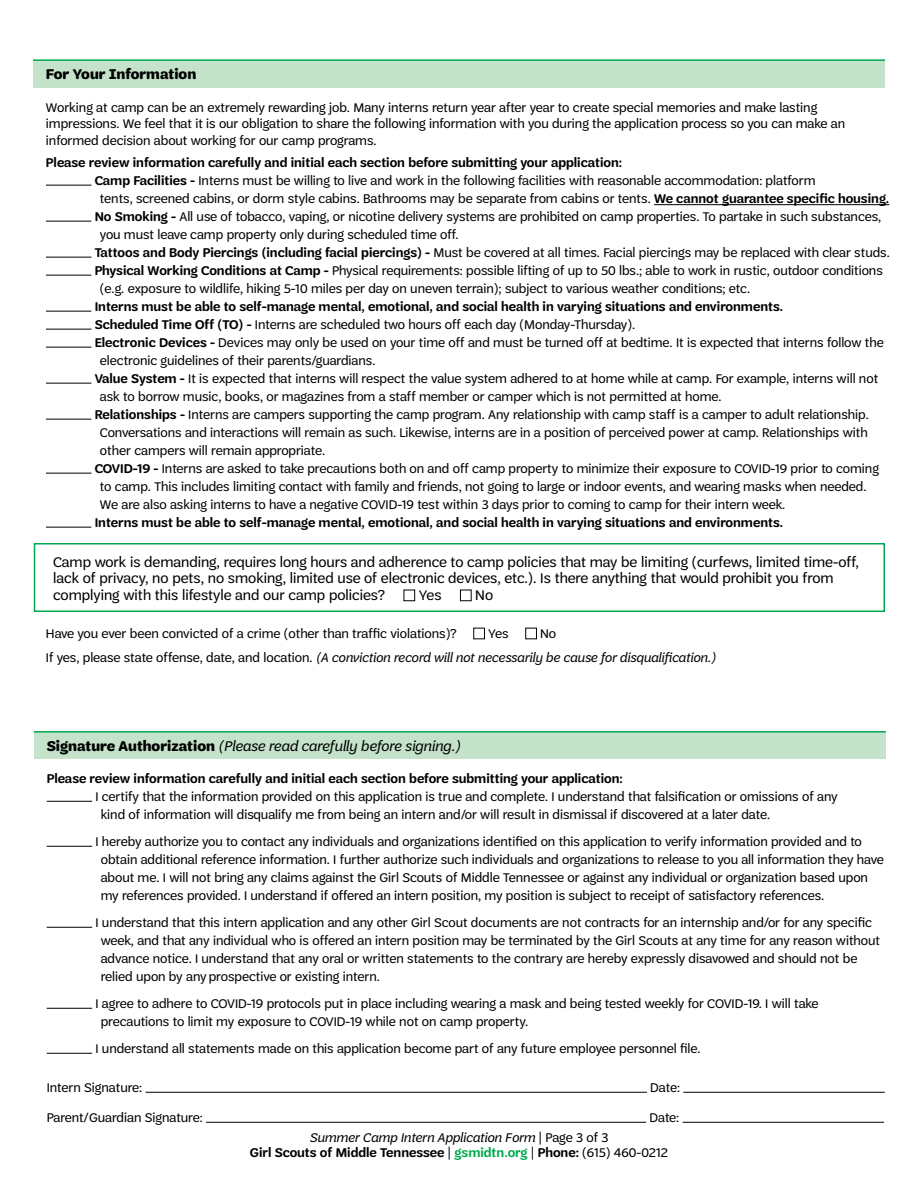
<style>
.page{position:relative;width:918px;height:1188px;background:#fff}
.page>*{position:absolute;margin:0;border:0;box-sizing:border-box;transform-origin:0 0}
.t1{font:15px/16.5px "Trefoil Sans";color:#000}
.t2{font:italic 15px "Trefoil Sans";letter-spacing:-.01em;color:#000}
.t3{font:700 15px "Trefoil Sans";color:#000}
.t4{font:13.5px/18px "Trefoil Sans";color:#000}
.t5{font:600 13.5px "Trefoil Sans";color:#000}
.t6{font:italic 13.5px "Trefoil Sans";color:#000}
.s1{font-weight:600}
.s2{font-style:normal}
.s3{font-weight:700;font-style:normal}
.s4{font-weight:400}
.s5{color:#00a94f}
</style>
<div class="page">
<div style="left:33px;top:60px;width:852px;height:27px;background:#c4e3ca"></div>
<hr style="left:33px;top:59px;width:852px;height:2px;background:#00a94f">
<div style="left:404px;top:590px;width:11px;height:11px;border:1px solid #000"></div>
<div style="left:460px;top:590px;width:12px;height:11px;border:1px solid #000"></div>
<div style="left:34px;top:543px;width:851px;height:69px;border:2px solid #00a94f"></div>
<div style="left:473px;top:628px;width:12px;height:11px;border:1px solid #000"></div>
<div style="left:525px;top:628px;width:12px;height:11px;border:1px solid #000"></div>
<hr style="left:654px;top:204px;width:235px;height:1px;background:#000">
<hr style="left:46px;top:185px;width:45px;height:1px;background:#000">
<hr style="left:46px;top:221px;width:45px;height:1px;background:#000">
<hr style="left:46px;top:257px;width:45px;height:1px;background:#000">
<hr style="left:46px;top:275px;width:45px;height:1px;background:#000">
<hr style="left:46px;top:311px;width:45px;height:1px;background:#000">
<hr style="left:46px;top:329px;width:45px;height:1px;background:#000">
<hr style="left:46px;top:347px;width:45px;height:1px;background:#000">
<hr style="left:46px;top:383px;width:45px;height:1px;background:#000">
<hr style="left:46px;top:419px;width:45px;height:1px;background:#000">
<hr style="left:46px;top:473px;width:45px;height:1px;background:#000">
<hr style="left:46px;top:527px;width:45px;height:1px;background:#000">
<div style="left:34px;top:732px;width:852px;height:27px;background:#c4e3ca"></div>
<hr style="left:34px;top:731px;width:852px;height:2px;background:#00a94f">
<hr style="left:47px;top:801px;width:45px;height:1px;background:#000">
<hr style="left:47px;top:846px;width:45px;height:1px;background:#000">
<hr style="left:47px;top:927px;width:45px;height:1px;background:#000">
<hr style="left:47px;top:1008px;width:45px;height:1px;background:#000">
<hr style="left:47px;top:1053px;width:45px;height:1px;background:#000">
<hr style="left:146px;top:1092px;width:501px;height:1px;background:#000">
<hr style="left:683px;top:1092px;width:202px;height:1px;background:#000">
<hr style="left:206px;top:1122px;width:440px;height:1px;background:#000">
<hr style="left:683px;top:1122px;width:201px;height:1px;background:#000">
<p class="t3" style="left:46px;top:66px;width:152px">For Your Information</p>
<p class="t4" style="left:46px;top:99px;width:801px;line-height:16.5px">Working at camp can be an extremely rewarding job. Many interns return year after year to create special memories and make lasting impressions. We feel that it is our obligation to share the following information with you during the application process so you can make an informed decision about working for our camp programs.</p>
<p class="t5" style="left:46px;top:155px;width:578px">Please review information carefully and initial each section before submitting your application:</p>
<p class="t4" style="left:100px;top:172px;width:791px;text-indent:-5px"><span class="s1">Camp Facilities -</span> Interns must be willing to live and work in the following facilities with reasonable accommodation: platform<br>tents, screened cabins, or dorm style cabins. Bathrooms may be separate from cabins or tents. <span class="s1">We cannot guarantee specific housing.</span></p>
<p class="t4" style="left:100px;top:208px;width:783px;text-indent:-5px"><span class="s1">No Smoking -</span> All use of tobacco, vaping, or nicotine delivery systems are prohibited on camp properties. To partake in such substances, you must leave camp property only during scheduled time off.</p>
<p class="t4" style="left:95px;top:244px;width:797px"><span class="s1">Tattoos and Body Piercings (including facial piercings) -</span> Must be covered at all times. Facial piercings may be replaced with clear studs.</p>
<p class="t4" style="left:100px;top:262px;width:784px;text-indent:-5px"><span class="s1">Physical Working Conditions at Camp -</span> Physical requirements: possible lifting of up to 50 lbs.; able to work in rustic, outdoor conditions (e.g. exposure to wildlife, hiking 5-10 miles per day on uneven terrain); subject to various weather conditions; etc.</p>
<p class="t5" style="left:95px;top:299px;width:690px">Interns must be able to self-manage mental, emotional, and social health in varying situations and environments.</p>
<p class="t4" style="left:95px;top:316px;width:542px"><span class="s1">Scheduled Time Off (TO) -</span> Interns are scheduled two hours off each day (Monday-Thursday).</p>
<p class="t4" style="left:100px;top:334px;width:785px;text-indent:-5px"><span class="s1">Electronic Devices -</span> Devices may only be used on your time off and must be turned off at bedtime. It is expected that interns follow the electronic guidelines of their parents/guardians.</p>
<p class="t4" style="left:100px;top:370px;width:780px;text-indent:-5px"><span class="s1">Value System -</span> It is expected that interns will respect the value system adhered to at home while at camp. For example, interns will not ask to borrow music, books, or magazines from a staff member or camper which is not permitted at home.</p>
<p class="t4" style="left:100px;top:406px;width:770px;text-align:justify;text-indent:-5px"><span class="s1">Relationships -</span> Interns are campers supporting the camp program. Any relationship with camp staff is a camper to adult relationship.<br>Conversations and interactions will remain as such. Likewise, interns are in a position of perceived power at camp. Relationships with other campers will remain appropriate.</p>
<p class="t4" style="left:100px;top:460px;width:781px;text-indent:-5px"><span class="s1">COVID-19 -</span> Interns are asked to take precautions both on and off camp property to minimize their exposure to COVID-19 prior to coming to camp. This includes limiting contact with family and friends, not going to large or indoor events, and wearing masks when needed.<br>We are also asking interns to have a negative COVID-19 test within 3 days prior to coming to camp for their intern week.</p>
<p class="t5" style="left:95px;top:515px;width:690px">Interns must be able to self-manage mental, emotional, and social health in varying situations and environments.</p>
<p class="t1" style="left:53px;top:553px;width:807px">Camp work is demanding, requires long hours and adherence to camp policies that may be limiting (curfews, limited time-off, lack of privacy, no pets, no smoking, limited use of electronic devices, etc.). Is there anything that would prohibit you from complying with this lifestyle and our camp policies?</p>
<p class="t1" style="left:419px;top:586px;width:24px">Yes</p>
<p class="t1" style="left:475px;top:586px;width:19px">No</p>
<p class="t4" style="left:46px;top:624px;width:412px">Have you ever been convicted of a crime (other than traffic violations)?</p>
<p class="t4" style="left:488px;top:624px;width:22px">Yes</p>
<p class="t4" style="left:540px;top:624px;width:18px">No</p>
<p class="t6" style="left:46px;top:650px;width:671px"><span class="s2">If yes, please state offense, date, and location.</span> (A conviction record will not necessarily be cause for disqualification.)</p>
<p class="t2" style="left:47px;top:738px;width:415px"><span class="s3">Signature Authorization</span> (Please read carefully before signing.)</p>
<p class="t5" style="left:47px;top:772px;width:578px">Please review information carefully and initial each section before submitting your application:</p>
<p class="t4" style="left:101px;top:788px;width:739px;text-indent:-5px">I certify that the information provided on this application is true and complete. I understand that falsification or omissions of any kind of information will disqualify me from being an intern and/or will result in dismissal if discovered at a later date.</p>
<p class="t4" style="left:101px;top:833px;width:785px;text-indent:-5px">I hereby authorize you to contact any individuals and organizations identified on this application to verify information provided and to obtain additional reference information. I further authorize such individuals and organizations to release to you all information they have about me. I will not bring any claims against the Girl Scouts of Middle Tennessee or against any individual or organization based upon my references provided. I understand if offered an intern position, my position is subject to receipt of satisfactory references.</p>
<p class="t4" style="left:101px;top:914px;width:781px;text-indent:-5px">I understand that this intern application and any other Girl Scout documents are not contracts for an internship and/or for any specific week, and that any individual who is offered an intern position may be terminated by the Girl Scouts at any time for any reason without advance notice. I understand that any oral or written statements to the contrary are hereby expressly disavowed and should not be relied upon by any prospective or existing intern.</p>
<p class="t4" style="left:101px;top:995px;width:719px;text-indent:-5px">I agree to adhere to COVID-19 protocols put in place including wearing a mask and being tested weekly for COVID-19. I will take precautions to limit my exposure to COVID-19 while not on camp property.</p>
<p class="t4" style="left:96px;top:1040px;width:607px">I understand all statements made on this application become part of any future employee personnel file.</p>
<p class="t4" style="left:47px;top:1079px;width:97px">Intern Signature:</p>
<p class="t4" style="left:650px;top:1079px;width:31px">Date:</p>
<p class="t4" style="left:47px;top:1109px;width:158px">Parent/Guardian Signature:</p>
<p class="t4" style="left:650px;top:1109px;width:31px">Date:</p>
<p class="t6" style="left:309px;top:1130px;width:301px">Summer Camp Intern Application Form <span class="s2">| Page 3 of 3</span></p>
<p class="t5" style="left:250px;top:1145px;width:420px">Girl Scouts of Middle Tennessee <span class="s4">|</span> <span class="s5">gsmidtn.org</span> <span class="s4">|</span> Phone: <span class="s4">(615) 460-0212</span></p>
</div>
